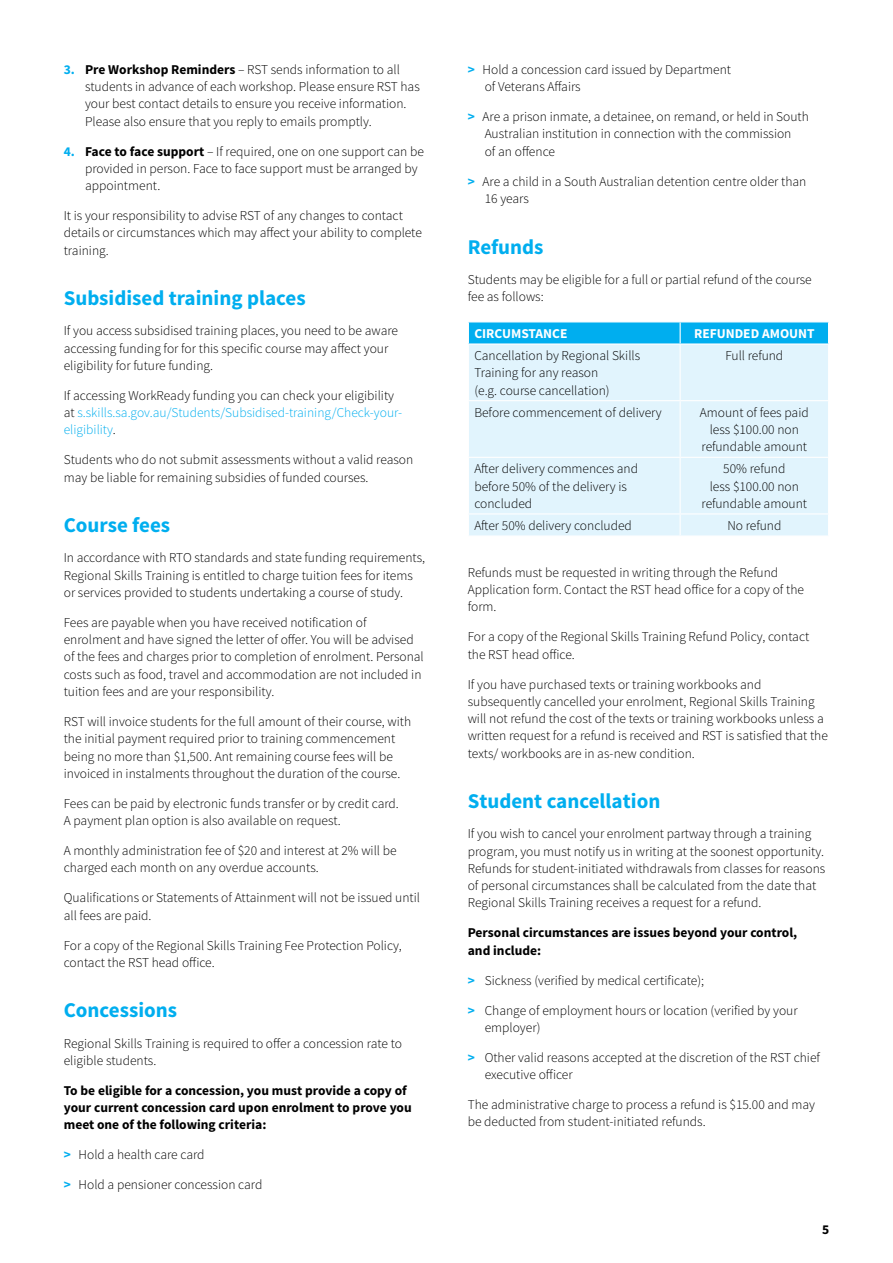
<style>
.page{position:relative;width:893px;height:1263px;background:#fff}
.page>*{position:absolute;margin:0;border:0;box-sizing:border-box;transform-origin:0 0}
.t1{font:700 21px "Source Sans Pro";color:#00aeef}
.t2{font:300 13.5px/17.2px "Source Sans Pro";color:#000}
.t3{font:700 13.5px/17.2px "Source Sans Pro";color:#000}
.t4{font:300 13.5px/17.2px "Source Sans Pro";color:#00aeef}
.t5{font:700 13.5px "Source Sans Pro";color:#fff}
.s1{font-weight:700;color:#00aeef}
.s2{font-weight:700}
.s3{color:#000}
</style>
<div class="page">
<div style="left:469px;top:345px;width:359px;height:190px;background:#e1f4fd"></div>
<div style="left:468px;top:322px;width:361px;height:21px;background:#00aeef"></div>
<hr style="left:680px;top:345px;width:1px;height:55px;background:#fff">
<hr style="left:468px;top:400px;width:212px;height:1px;background:#fff">
<hr style="left:680px;top:400px;width:149px;height:1px;background:#fff">
<hr style="left:680px;top:401px;width:1px;height:56px;background:#fff">
<hr style="left:468px;top:457px;width:212px;height:1px;background:#fff">
<hr style="left:680px;top:457px;width:149px;height:1px;background:#fff">
<hr style="left:680px;top:458px;width:1px;height:55px;background:#fff">
<hr style="left:468px;top:513px;width:212px;height:1px;background:#fff">
<hr style="left:680px;top:513px;width:149px;height:1px;background:#fff">
<svg style="left:680px;top:514px;width:1px;height:21px"></svg>
<p class="t2" style="left:85px;top:61px;width:336px;text-indent:-21px"><span class="s1">3.</span> <span class="s2">Pre Workshop Reminders</span> – RST sends information to all students in advance of each workshop. Please ensure RST has your best contact details to ensure you receive information.<br>Please also ensure that you reply to emails promptly.</p>
<p class="t2" style="left:85px;top:143px;width:340px;text-indent:-21px"><span class="s1">4.</span> <span class="s2">Face to face support</span> – If required, one on one support can be provided in person. Face to face support must be arranged by appointment.</p>
<p class="t2" style="left:64px;top:207px;width:360px">It is your responsibility to advise RST of any changes to contact details or circumstances which may affect your ability to complete training.</p>
<h1 class="t1" style="left:64px;top:285px;width:243px">Subsidised training places</h1>
<p class="t2" style="left:64px;top:322px;width:336px">If you access subsidised training places, you need to be aware accessing funding for for this specific course may affect your eligibility for future funding.</p>
<p class="t4" style="left:64px;top:387px;width:340px"><span class="s3">If accessing WorkReady funding you can check your eligibility at</span> s.skills.sa.gov.au/Students/Subsidised-training/Check-your&shy;eligibility<span class="s3">.</span></p>
<p class="t2" style="left:64px;top:451px;width:351px">Students who do not submit assessments without a valid reason may be liable for remaining subsidies of funded courses.</p>
<h1 class="t1" style="left:64px;top:512px;width:108px">Course fees</h1>
<p class="t2" style="left:64px;top:549px;width:363px">In accordance with RTO standards and state funding requirements,<br>Regional Skills Training is entitled to charge tuition fees for items or services provided to students undertaking a course of study.</p>
<p class="t2" style="left:64px;top:614px;width:362px">Fees are payable when you have received notification of enrolment and have signed the letter of offer. You will be advised of the fees and charges prior to completion of enrolment. Personal costs such as food, travel and accommodation are not included in tuition fees and are your responsibility.</p>
<p class="t2" style="left:64px;top:713px;width:349px">RST will invoice students for the full amount of their course, with the initial payment required prior to training commencement being no more than $1,500. Ant remaining course fees will be invoiced in instalments throughout the duration of the course.</p>
<p class="t2" style="left:64px;top:795px;width:337px">Fees can be paid by electronic funds transfer or by credit card.<br>A payment plan option is also available on request.</p>
<p class="t2" style="left:64px;top:842px;width:334px">A monthly administration fee of $20 and interest at 2% will be charged each month on any overdue accounts.</p>
<p class="t2" style="left:64px;top:889px;width:358px">Qualifications or Statements of Attainment will not be issued until all fees are paid.</p>
<p class="t2" style="left:64px;top:936px;width:339px">For a copy of the Regional Skills Training Fee Protection Policy, contact the RST head office.</p>
<h1 class="t1" style="left:64px;top:997px;width:115px">Concessions</h1>
<p class="t2" style="left:64px;top:1034px;width:340px">Regional Skills Training is required to offer a concession rate to eligible students.</p>
<p class="t3" style="left:64px;top:1082px;width:349px">To be eligible for a concession, you must provide a copy of your current concession card upon enrolment to prove you meet one of the following criteria:</p>
<p class="t2" style="left:64px;top:1146px;width:142px"><span class="s1">&gt;</span> Hold a health care card</p>
<p class="t2" style="left:64px;top:1176px;width:200px"><span class="s1">&gt;</span> Hold a pensioner concession card</p>
<p class="t2" style="left:485px;top:61px;width:248px;text-indent:-17px"><span class="s1">&gt;</span> Hold a concession card issued by Department of Veterans Affairs</p>
<p class="t2" style="left:485px;top:108px;width:326px;text-indent:-17px"><span class="s1">&gt;</span> Are a prison inmate, a detainee, on remand, or held in South<br>Australian institution in connection with the commission<br>of an offence</p>
<p class="t2" style="left:485px;top:173px;width:323px;text-indent:-17px"><span class="s1">&gt;</span> Are a child in a South Australian detention centre older than<br>16 years</p>
<h1 class="t1" style="left:468px;top:233px;width:77px">Refunds</h1>
<p class="t2" style="left:468px;top:271px;width:346px">Students may be eligible for a full or partial refund of the course fee as follows:</p>
<p class="t5" style="left:474px;top:325px;width:95px">CIRCUMSTANCE</p>
<p class="t5" style="left:694px;top:325px;width:122px">REFUNDED AMOUNT</p>
<p class="t2" style="left:474px;top:347px;width:167px">Cancellation by Regional Skills<br>Training for any reason<br>(e.g. course cancellation)</p>
<p class="t2" style="left:725px;top:347px;width:59px">Full refund</p>
<p class="t2" style="left:474px;top:404px;width:189px">Before commencement of delivery</p>
<p class="t2" style="left:700px;top:404px;width:110px;text-align:center">Amount of fees paid less $100.00 non refundable amount</p>
<p class="t2" style="left:474px;top:460px;width:165px">After delivery commences and before 50% of the delivery is concluded</p>
<p class="t2" style="left:702px;top:460px;width:107px;text-align:center">50% refund<br>less $100.00 non refundable amount</p>
<p class="t2" style="left:474px;top:517px;width:159px">After 50% delivery concluded</p>
<p class="t2" style="left:727px;top:517px;width:55px">No refund</p>
<p class="t2" style="left:468px;top:564px;width:338px">Refunds must be requested in writing through the Refund<br>Application form. Contact the RST head office for a copy of the form.</p>
<p class="t2" style="left:468px;top:628px;width:343px">For a copy of the Regional Skills Training Refund Policy, contact the RST head office.</p>
<p class="t2" style="left:468px;top:675px;width:362px">If you have purchased texts or training workbooks and subsequently cancelled your enrolment, Regional Skills Training will not refund the cost of the texts or training workbooks unless a written request for a refund is received and RST is satisfied that the texts/ workbooks are in as-new condition.</p>
<h1 class="t1" style="left:468px;top:788px;width:194px">Student cancellation</h1>
<p class="t2" style="left:468px;top:825px;width:359px">If you wish to cancel your enrolment partway through a training program, you must notify us in writing at the soonest opportunity.<br>Refunds for student-initiated withdrawals from classes for reasons of personal circumstances shall be calculated from the date that Regional Skills Training receives a request for a refund.</p>
<p class="t3" style="left:468px;top:925px;width:331px">Personal circumstances are issues beyond your control, and include:</p>
<p class="t2" style="left:468px;top:971px;width:238px"><span class="s1">&gt;</span> Sickness (verified by medical certificate);</p>
<p class="t2" style="left:485px;top:1001px;width:314px;text-indent:-17px"><span class="s1">&gt;</span> Change of employment hours or location (verified by your employer)</p>
<p class="t2" style="left:485px;top:1049px;width:337px;text-indent:-17px"><span class="s1">&gt;</span> Other valid reasons accepted at the discretion of the RST chief executive officer</p>
<p class="t2" style="left:468px;top:1096px;width:349px">The administrative charge to process a refund is $15.00 and may be deducted from student-initiated refunds.</p>
<p class="t3" style="left:822px;top:1221px;width:9px">5</p>
</div>
